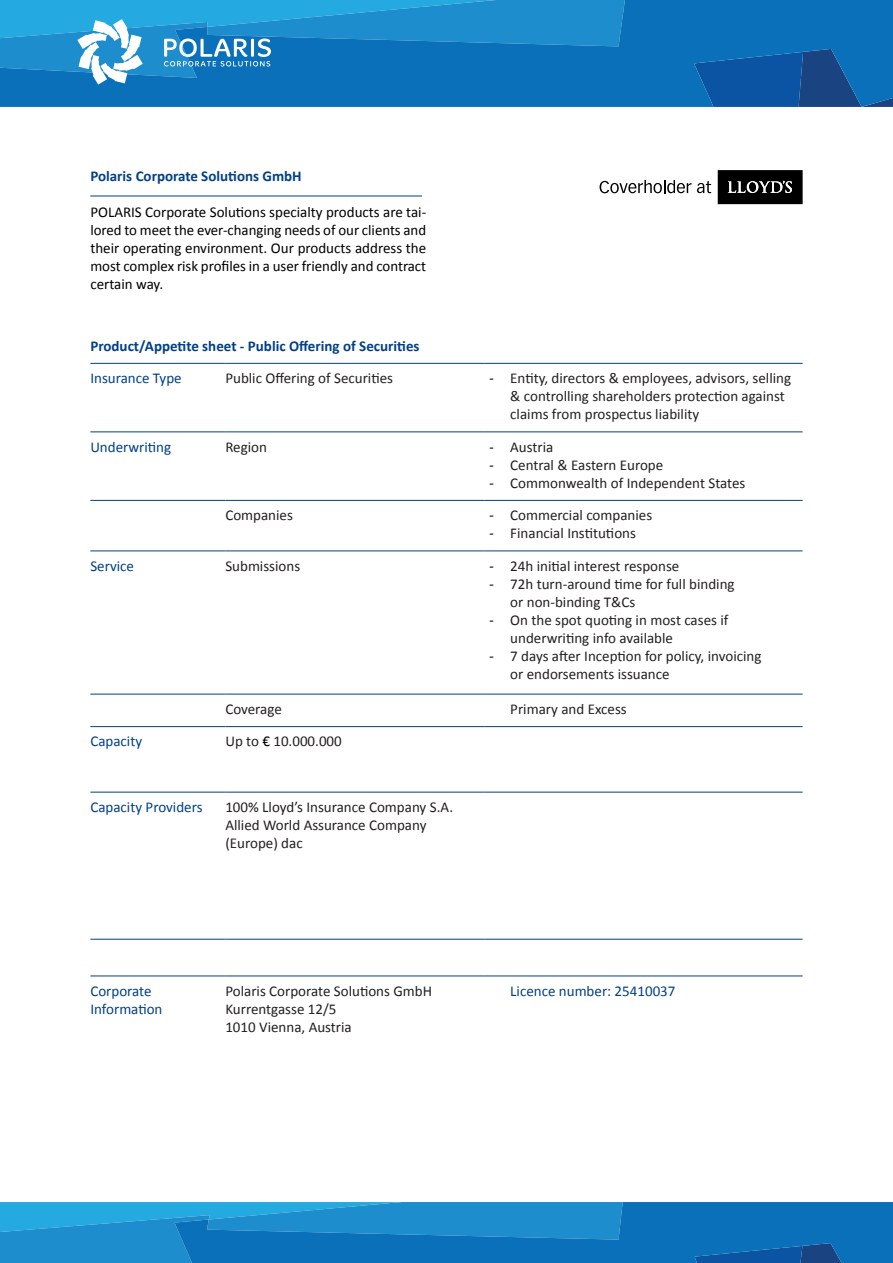
<style>
.page{position:relative;width:893px;height:1263px;background:#fff}
.page>*{position:absolute;margin:0;border:0;box-sizing:border-box;transform-origin:0 0}
.t1{font:15px/18px "Calibri";color:#231f20}
.t2{font:15px/18px "Calibri";color:#000;text-align:justify}
.t3{font:15px "Calibri";color:#014086}
.t4{font:700 15px "Calibri";color:#014086}
.s1{font-family:"Cambria"}
.s2{color:#000}
</style>
<div class="page">
<svg style="left:0;top:0;width:893px;height:107px;background:#0a6ab3"></svg>
<svg style="left:0;top:0;width:625px;height:85px;background:#238dcb"></svg>
<svg style="left:0;top:1202px;width:893px;height:61px;background:#147fc3"></svg>
<hr style="left:90px;top:363px;width:135px;height:1px;background:#014086">
<hr style="left:225px;top:363px;width:260px;height:1px;background:#014086">
<hr style="left:485px;top:363px;width:318px;height:1px;background:#014086">
<hr style="left:90px;top:431px;width:135px;height:1px;background:#014086">
<hr style="left:225px;top:431px;width:260px;height:1px;background:#014086">
<hr style="left:485px;top:431px;width:318px;height:1px;background:#014086">
<hr style="left:90px;top:500px;width:135px;height:1px;background:#014086">
<hr style="left:225px;top:500px;width:260px;height:1px;background:#014086">
<hr style="left:485px;top:500px;width:318px;height:1px;background:#014086">
<hr style="left:90px;top:550px;width:135px;height:1px;background:#014086">
<hr style="left:225px;top:550px;width:260px;height:1px;background:#014086">
<hr style="left:485px;top:550px;width:318px;height:1px;background:#014086">
<hr style="left:90px;top:694px;width:135px;height:1px;background:#014086">
<hr style="left:225px;top:694px;width:260px;height:1px;background:#014086">
<hr style="left:485px;top:694px;width:318px;height:1px;background:#014086">
<hr style="left:90px;top:726px;width:135px;height:1px;background:#014086">
<hr style="left:225px;top:726px;width:260px;height:1px;background:#014086">
<hr style="left:485px;top:726px;width:318px;height:1px;background:#014086">
<hr style="left:90px;top:792px;width:135px;height:1px;background:#014086">
<hr style="left:225px;top:792px;width:260px;height:1px;background:#014086">
<hr style="left:485px;top:792px;width:318px;height:1px;background:#014086">
<hr style="left:90px;top:939px;width:135px;height:1px;background:#014086">
<hr style="left:225px;top:939px;width:260px;height:1px;background:#014086">
<hr style="left:485px;top:939px;width:318px;height:1px;background:#014086">
<hr style="left:90px;top:975px;width:135px;height:1px;background:#014086">
<hr style="left:225px;top:975px;width:260px;height:1px;background:#014086">
<hr style="left:485px;top:975px;width:318px;height:1px;background:#014086">
<hr style="left:90px;top:196px;width:332px;height:1px;background:#014086">
<svg style="left:600px;top:180px;width:91px;height:13px"></svg>
<svg style="left:697px;top:181px;width:14px;height:12px"></svg>
<svg style="left:718px;top:170px;width:85px;height:34px;background:#1a1a1a"></svg>
<p class="t4" style="left:90px;top:167px;width:213px">Polaris Corporate Solutions GmbH</p>
<p class="t2" style="left:90px;top:203px;width:337px">POLARIS Corporate Solutions specialty products are tai&shy;lored to meet the ever-changing needs of our clients and their operating environment. Our products address the most complex risk profiles in a user friendly and contract certain way.</p>
<p class="t4" style="left:90px;top:336px;width:331px">Product/Appetite sheet - Public Offering of Securities</p>
<p class="t3" style="left:90px;top:369px;width:93px">Insurance Type</p>
<p class="t1" style="left:225px;top:369px;width:169px">Public Offering of Securities</p>
<p class="t1" style="left:510px;top:369px;width:282px;text-indent:-21px"><span class="s1">-</span> Entity, directors &amp; employees, advisors, selling &amp; controlling shareholders protection against claims from prospectus liability</p>
<p class="t3" style="left:90px;top:437px;width:82px">Underwriting</p>
<p class="t1" style="left:225px;top:438px;width:43px">Region</p>
<p class="t1" style="left:489px;top:438px;width:66px"><span class="s1">-</span> Austria</p>
<p class="t1" style="left:489px;top:456px;width:176px"><span class="s1">-</span> Central &amp; Eastern Europe</p>
<p class="t1" style="left:489px;top:474px;width:258px"><span class="s1">-</span> Commonwealth of Independent States</p>
<p class="t1" style="left:225px;top:506px;width:69px">Companies</p>
<p class="t1" style="left:489px;top:506px;width:165px"><span class="s1">-</span> Commercial companies</p>
<p class="t1" style="left:489px;top:524px;width:148px"><span class="s1">-</span> Financial Institutions</p>
<p class="t3" style="left:90px;top:556px;width:45px">Service</p>
<p class="t1" style="left:225px;top:557px;width:76px">Submissions</p>
<p class="t1" style="left:489px;top:557px;width:192px"><span class="s1">-</span> 24h initial interest response</p>
<p class="t1" style="left:510px;top:575px;width:226px;text-indent:-21px"><span class="s1">-</span> 72h turn-around time for full binding or non-binding T&amp;Cs</p>
<p class="t1" style="left:510px;top:611px;width:220px;text-indent:-21px"><span class="s1">-</span> On the spot quoting in most cases if underwriting info available</p>
<p class="t1" style="left:510px;top:647px;width:253px;text-indent:-21px"><span class="s1">-</span> 7 days after Inception for policy, invoicing or endorsements issuance</p>
<p class="t1" style="left:225px;top:700px;width:58px">Coverage</p>
<p class="t1" style="left:510px;top:700px;width:118px">Primary and Excess</p>
<p class="t3" style="left:90px;top:732px;width:53px">Capacity</p>
<p class="t1" style="left:225px;top:732px;width:118px">Up to <span class="s2">€</span> 10.000.000</p>
<p class="t3" style="left:90px;top:797px;width:114px">Capacity Providers</p>
<p class="t1" style="left:225px;top:798px;width:229px">100% Lloyd’s Insurance Company S.A.</p>
<p class="t1" style="left:225px;top:816px;width:203px">Allied World Assurance Company</p>
<p class="t1" style="left:225px;top:834px;width:79px">(Europe) dac</p>
<p class="t3" style="left:90px;top:981px;width:63px">Corporate</p>
<p class="t3" style="left:90px;top:999px;width:74px">Information</p>
<p class="t1" style="left:225px;top:982px;width:208px">Polaris Corporate Solutions GmbH</p>
<p class="t1" style="left:225px;top:1000px;width:113px">Kurrentgasse 12/5</p>
<p class="t1" style="left:225px;top:1018px;width:128px">1010 Vienna, Austria</p>
<p class="t3" style="left:510px;top:981px;width:167px">Licence number: 25410037</p>
</div>
